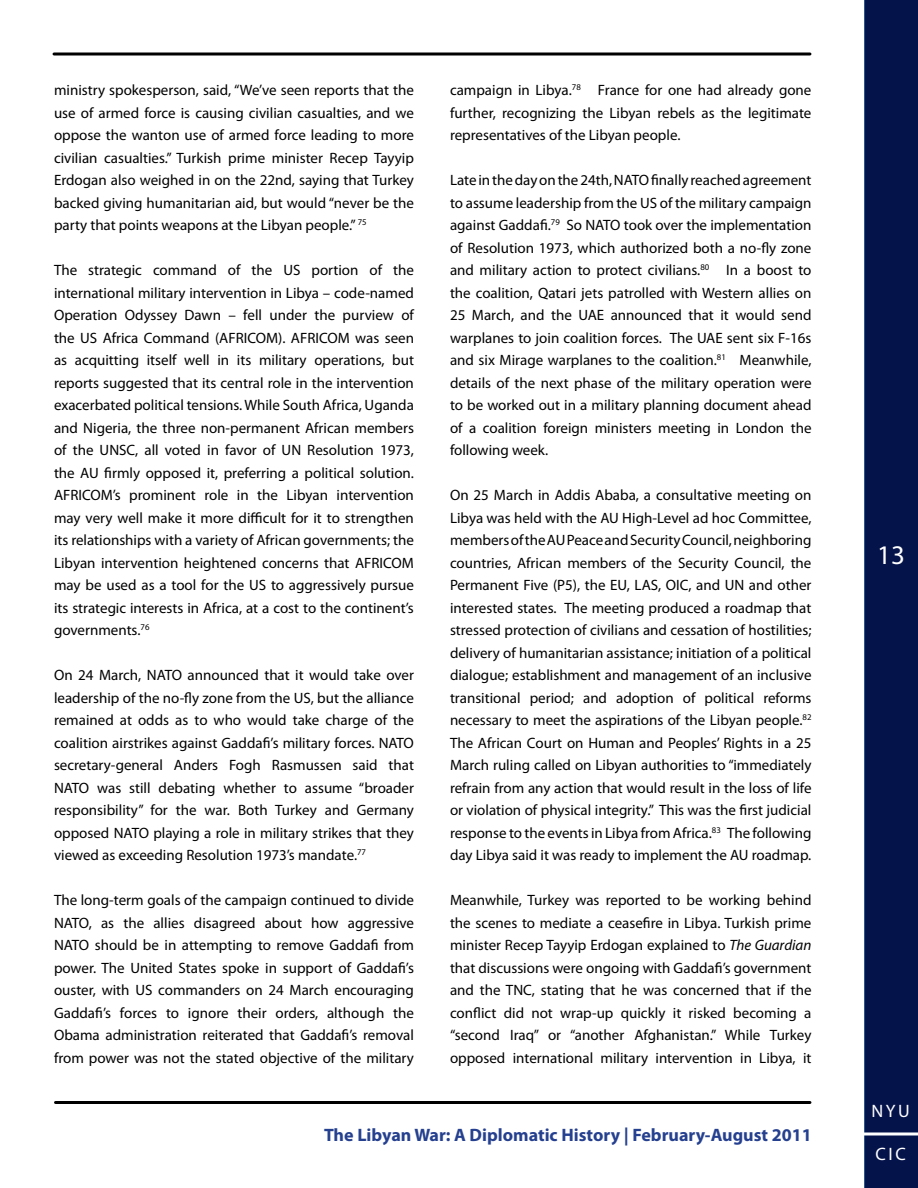
<style>
.page{position:relative;width:918px;height:1188px;background:#fff}
.page>*{position:absolute;margin:0;border:0;box-sizing:border-box;transform-origin:0 0}
.t1{font:27px "Myriad Pro";color:#fff}
.t2{font:700 18px "Myriad Pro";color:#25408f}
.t3{font:18px "Myriad Pro";letter-spacing:.15em;color:#fff}
.Body{font:15px/22.5px "Myriad Pro";color:#000;text-align:justify}
.s1{font-style:italic}
</style>
<div class="page">
<div style="left:864px;top:0;width:54px;height:1188px;background:#05134b"></div>
<hr style="left:864px;top:1132px;width:54px;height:3px;background:#fff">
<svg style="left:54px;top:52px;width:756px;height:4px;background:#3f3f3f"></svg>
<hr style="left:56px;top:1101px;width:754px;height:3px;background:#000">
<p class="Body" style="left:54px;top:79px;width:362px">ministry spokesperson, said, “We’ve seen reports that the use of armed force is causing civilian casualties, and we oppose the wanton use of armed force leading to more civilian casualties.” Turkish prime minister Recep Tayyip Erdogan also weighed in on the 22nd, saying that Turkey backed giving humanitarian aid, but would “never be the party that points weapons at the Libyan people.” <sup>75</sup></p>
<p class="Body" style="left:54px;top:259px;width:362px">The strategic command of the US portion of the international military intervention in Libya – code-named Operation Odyssey Dawn – fell under the purview of the US Africa Command (AFRICOM). AFRICOM was seen as acquitting itself well in its military operations, but reports suggested that its central role in the intervention exacerbated political tensions. While South Africa, Uganda and Nigeria, the three non-permanent African members of the UNSC, all voted in favor of UN Resolution 1973, the AU firmly opposed it, preferring a political solution.<br>AFRICOM’s prominent role in the Libyan intervention may very well make it more difficult for it to strengthen its relationships with a variety of African governments; the Libyan intervention heightened concerns that AFRICOM may be used as a tool for the US to aggressively pursue its strategic interests in Africa, at a cost to the continent’s governments.<sup>76</sup></p>
<p class="Body" style="left:54px;top:664px;width:362px">On 24 March, NATO announced that it would take over leadership of the no-fly zone from the US, but the alliance remained at odds as to who would take charge of the coalition airstrikes against Gaddafi’s military forces. NATO secretary-general Anders Fogh Rasmussen said that NATO was still debating whether to assume “broader responsibility” for the war. Both Turkey and Germany opposed NATO playing a role in military strikes that they viewed as exceeding Resolution 1973’s mandate.<sup>77</sup></p>
<p class="Body" style="left:54px;top:889px;width:362px">The long-term goals of the campaign continued to divide NATO, as the allies disagreed about how aggressive NATO should be in attempting to remove Gaddafi from power. The United States spoke in support of Gaddafi’s ouster, with US commanders on 24 March encouraging Gaddafi’s forces to ignore their orders, although the Obama administration reiterated that Gaddafi’s removal from power was not the stated objective of the military</p>
<p class="Body" style="left:450px;top:79px;width:363px">campaign in Libya.<sup>78</sup> France for one had already gone further, recognizing the Libyan rebels as the legitimate representatives of the Libyan people.</p>
<p class="Body" style="left:450px;top:169px;width:363px">Late in the day on the 24th, NATO finally reached agreement to assume leadership from the US of the military campaign against Gaddafi.<sup>79</sup> So NATO took over the implementation of Resolution 1973, which authorized both a no-fly zone and military action to protect civilians.<sup>80</sup> In a boost to the coalition, Qatari jets patrolled with Western allies on 25 March, and the UAE announced that it would send warplanes to join coalition forces. The UAE sent six F-16s and six Mirage warplanes to the coalition.<sup>81</sup> Meanwhile, details of the next phase of the military operation were to be worked out in a military planning document ahead of a coalition foreign ministers meeting in London the following week.</p>
<p class="Body" style="left:450px;top:484px;width:363px">On 25 March in Addis Ababa, a consultative meeting on Libya was held with the AU High-Level ad hoc Committee, members of the AU Peace and Security Council, neighboring countries, African members of the Security Council, the Permanent Five (P5), the EU, LAS, OIC, and UN and other interested states. The meeting produced a roadmap that stressed protection of civilians and cessation of hostilities; delivery of humanitarian assistance; initiation of a political dialogue; establishment and management of an inclusive transitional period; and adoption of political reforms necessary to meet the aspirations of the Libyan people.<sup>82<br></sup>The African Court on Human and Peoples’ Rights in a 25<br>March ruling called on Libyan authorities to “immediately refrain from any action that would result in the loss of life or violation of physical integrity.” This was the first judicial response to the events in Libya from Africa.<sup>83</sup> The following day Libya said it was ready to implement the AU roadmap.</p>
<p class="Body" style="left:450px;top:889px;width:363px">Meanwhile, Turkey was reported to be working behind the scenes to mediate a ceasefire in Libya. Turkish prime minister Recep Tayyip Erdogan explained to <span class="s1">The Guardian </span>that discussions were ongoing with Gaddafi’s government and the TNC, stating that he was concerned that if the conflict did not wrap-up quickly it risked becoming a “second Iraq” or “another Afghanistan.” While Turkey opposed international military intervention in Libya, it</p>
<p class="t2" style="left:324px;top:1123px;width:489px">The Libyan War: A Diplomatic History | February-August 2011</p>
<h1 class="t1" style="left:877px;top:538px;width:29px">13</h1>
<p class="t3" style="left:871px;top:1100px;width:40px">NYU</p>
<p class="t3" style="left:875px;top:1143px;width:32px">CIC</p>
</div>
